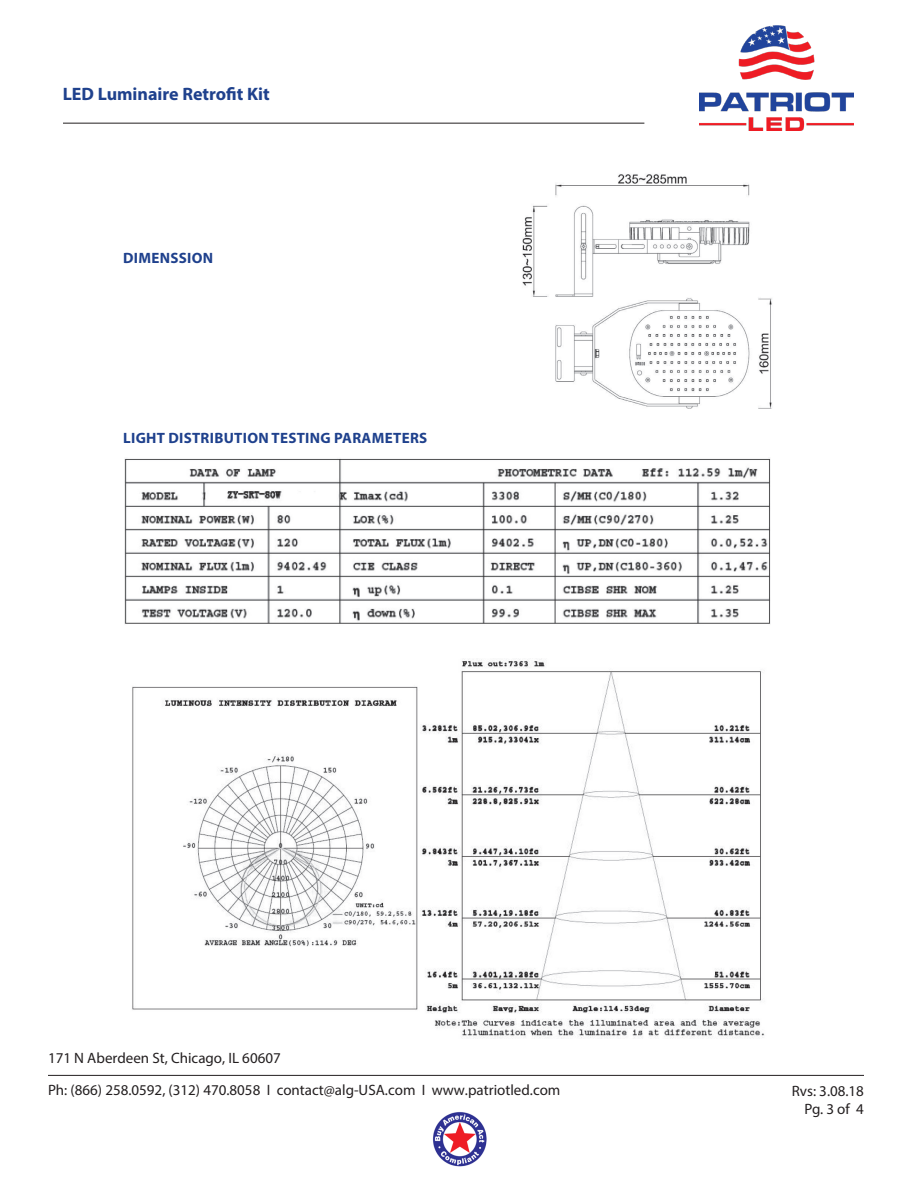
<style>
.page{position:relative;width:918px;height:1188px;background:#fff}
.page>*{position:absolute;margin:0;border:0;box-sizing:border-box;transform-origin:0 0}
.t1{font:700 18px "Myriad Pro";color:#1f418d}
.t2{font:15px "Myriad Pro";color:#231f20}
.t3{font:700 15px "Myriad Pro";letter-spacing:.02em;color:#1f418d}
</style>
<div class="page">
<hr style="left:63px;top:123px;width:581px;height:1px;background:#231f20">
<img style="left:699px;top:25px;width:154px;height:106px">
<hr style="left:48px;top:1075px;width:816px;height:1px;background:#231f20">
<img style="left:433px;top:1112px;width:54px;height:55px">
<img style="left:124px;top:458px;width:647px;height:580px">
<img style="left:522px;top:174px;width:250px;height:235px">
<p class="t1" style="left:63px;top:82px;width:208px">LED Luminaire Retrofit Kit</p>
<p class="t3" style="left:123px;top:248px;width:92px">DIMENSSION</p>
<p class="t3" style="left:123px;top:428px;width:306px">LIGHT DISTRIBUTION TESTING PARAMETERS</p>
<p class="t2" style="left:48px;top:1049px;width:234px">171 N Aberdeen St, Chicago, IL 60607</p>
<p class="t2" style="left:48px;top:1081px;width:514px">Ph: (866) 258.0592, (312) 470.8058 I contact@alg-USA.com I www.patriotled.com</p>
<p class="t2" style="left:792px;top:1081px;width:74px">Rvs: 3.08.18</p>
<p class="t2" style="left:804px;top:1099px;width:61px">Pg. 3 of 4</p>
</div>
